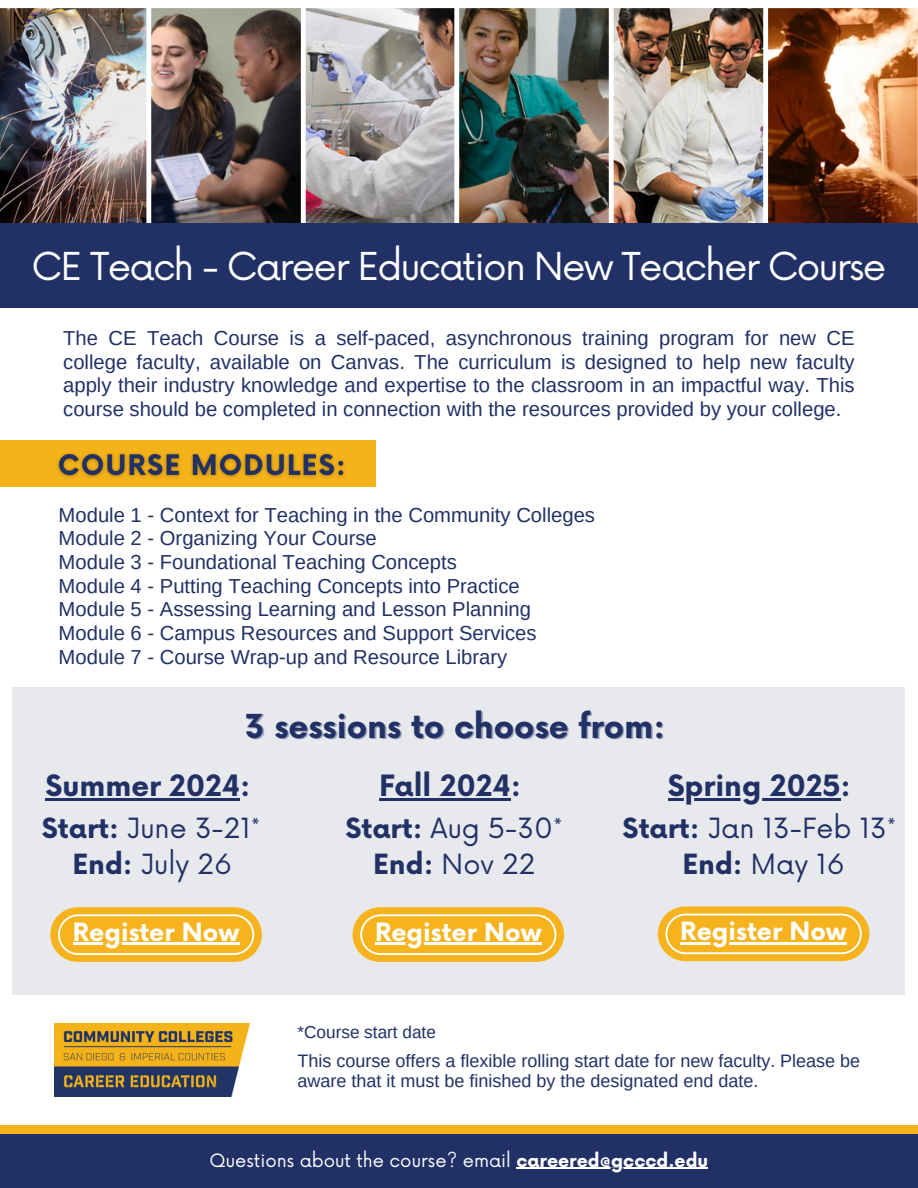
<style>
.page{position:relative;width:918px;height:1188px;background:#fff}
.page>*{position:absolute;margin:0;border:0;box-sizing:border-box;transform-origin:0 0}
.t1{font:37.5px "Now";letter-spacing:-.045em;color:#fff}
.t2{font:700 32.25px "Now";color:#213166}
.t3{font:700 28.65px "Now";color:#213166}
.t4{font:27.15px/35.5px "Now";color:#213166;text-align:center}
.t5{font:700 24.6px "Now";color:#fff}
.t6{font:20.25px/23.7px "Arimo";color:#213166;text-align:justify}
.t7{font:18px/20.2px "Arimo";color:#213166}
.t8{font:18px "Now";color:#fff}
.t9{font:17.25px "Arimo";color:#213166}
.s1{font-weight:700}
</style>
<div class="page">
<div style="left:13px;top:687px;width:892px;height:308px;background:#e8e9ed"></div>
<img style="left:55px;top:1023px;width:194px;height:73px">
<div style="left:0;top:1125px;width:918px;height:63px;background:#f4b31a"></div>
<div style="left:0;top:1134px;width:918px;height:54px;background:#213166"></div>
<div style="left:50px;top:907px;width:212px;height:55px;background:#f6b31e;border-radius:27px"></div>
<svg style="left:58px;top:914px;width:196px;height:41px"></svg>
<div style="left:658px;top:906px;width:211px;height:55px;background:#f6b31e;border-radius:27px"></div>
<svg style="left:665px;top:914px;width:197px;height:40px"></svg>
<div style="left:353px;top:907px;width:211px;height:55px;background:#f6b31e;border-radius:27px"></div>
<svg style="left:360px;top:914px;width:196px;height:41px"></svg>
<img style="left:0;top:8px;width:454px;height:215px">
<img style="left:454px;top:8px;width:464px;height:215px">
<div style="left:0;top:223px;width:918px;height:84px;background:#213166"></div>
<div style="left:0;top:441px;width:375px;height:46px;background:#f4b31a"></div>
<img style="left:57px;top:453px;width:288px;height:25px">
<hr style="left:516px;top:1168px;width:192px;height:1px;background:#fff">
<hr style="left:46px;top:798px;width:194px;height:3px;background:#213166">
<hr style="left:73px;top:943px;width:166px;height:2px;background:#fff">
<hr style="left:668px;top:798px;width:173px;height:3px;background:#213166">
<hr style="left:680px;top:942px;width:167px;height:2px;background:#fff">
<hr style="left:379px;top:798px;width:132px;height:3px;background:#213166">
<hr style="left:375px;top:943px;width:167px;height:2px;background:#fff">
<p class="t1" style="left:32px;top:245px;width:856px">CE Teach - Career Education New Teacher Course</p>
<p class="t6" style="left:63px;top:326px;width:793px">The CE Teach Course is a self-paced, asynchronous training program for new CE college faculty, available on Canvas. The curriculum is designed to help new faculty apply their industry knowledge and expertise to the classroom in an impactful way. This course should be completed in connection with the resources provided by your college.</p>
<p class="t6" style="left:59px;top:503px;width:538px">Module 1 - Context for Teaching in the Community Colleges</p>
<p class="t6" style="left:59px;top:527px;width:320px">Module 2 - Organizing Your Course</p>
<p class="t6" style="left:59px;top:550px;width:400px">Module 3 - Foundational Teaching Concepts</p>
<p class="t6" style="left:59px;top:574px;width:463px">Module 4 - Putting Teaching Concepts into Practice</p>
<p class="t6" style="left:59px;top:597px;width:474px">Module 5 - Assessing Learning and Lesson Planning</p>
<p class="t6" style="left:59px;top:621px;width:479px">Module 6 - Campus Resources and Support Services</p>
<p class="t6" style="left:59px;top:645px;width:450px">Module 7 - Course Wrap-up and Resource Library</p>
<h5 class="t2" style="left:245px;top:709px;width:422px">3 sessions to choose from:</h5>
<h5 class="t3" style="left:46px;top:771px;width:207px">Summer 2024:</h5>
<h4 class="t4" style="left:42px;top:812px;width:220px"><span class="s1">Start:</span> June 3-21*<br><span class="s1">End:</span> July 26</h4>
<h5 class="t5" style="left:73px;top:918px;width:168px">Register Now</h5>
<h6 class="t3" style="left:379px;top:771px;width:144px">Fall 2024:</h6>
<p class="t4" style="left:345px;top:812px;width:219px"><span class="s1">Start:</span> Aug 5-30*<br><span class="s1">End:</span> Nov 22</p>
<h6 class="t5" style="left:375px;top:918px;width:168px">Register Now</h6>
<h4 class="t9" style="left:298px;top:1022px;width:140px">*Course start date</h4>
<p class="t3" style="left:668px;top:771px;width:185px">Spring 2025:</p>
<h6 class="t4" style="left:623px;top:812px;width:275px"><span class="s1">Start:</span> Jan 13-Feb 13*<br><span class="s1">End:</span> May 16</h6>
<p class="t5" style="left:680px;top:918px;width:168px">Register Now</p>
<p class="t7" style="left:298px;top:1050px;width:564px">This course offers a flexible rolling start date for new faculty. Please be aware that it must be finished by the designated end date.</p>
<h2 class="t8" style="left:210px;top:1150px;width:500px">Questions about the course? email <span class="s1">careered@gcccd.edu</span></h2>
</div>
